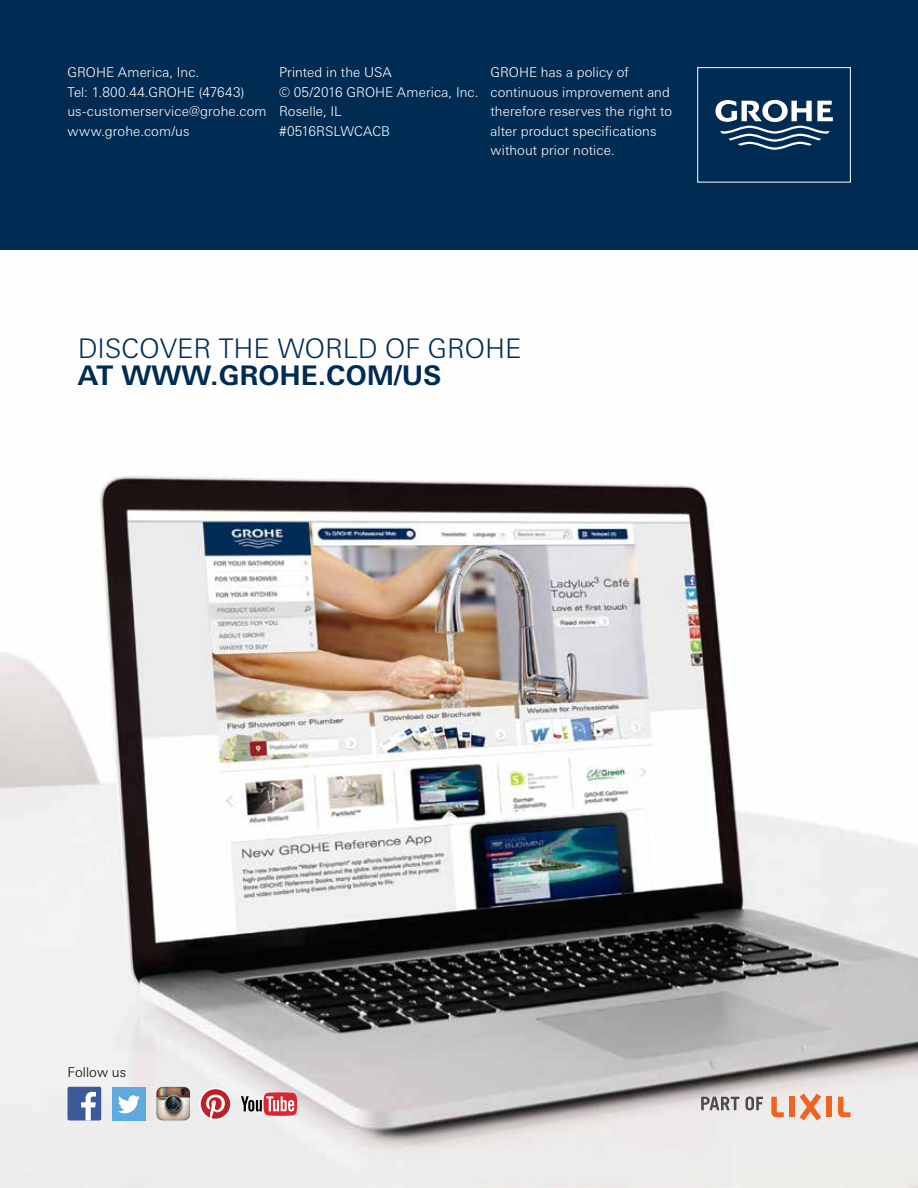
<style>
.page{position:relative;width:918px;height:1188px;background:#fff}
.page>*{position:absolute;margin:0;border:0;box-sizing:border-box;transform-origin:0 0}
.t1{font:300 27px "LT Univers Basic";color:#002b53}
.t2{font:700 27px "LT Univers Basic";color:#002b53}
.t3{font:300 13.5px/19.5px "LT Univers Basic";letter-spacing:.005em;color:#fff}
.t4{font:300 13.5px "LT Univers Basic";letter-spacing:.005em;color:#000}
</style>
<div class="page">
<img style="left:0;top:475px;width:918px;height:713px">
<div style="left:68px;top:1087px;width:33px;height:33px;background:#3c5a99;border-radius:2px"></div>
<svg style="left:81px;top:1092px;width:15px;height:28px"></svg>
<div style="left:112px;top:1087px;width:34px;height:33px;background:#5ea9dd"></div>
<svg style="left:118px;top:1095px;width:22px;height:18px"></svg>
<svg style="left:241px;top:1092px;width:56px;height:24px"></svg>
<svg style="left:199px;top:1087px;width:33px;height:33px"></svg>
<svg style="left:201px;top:1089px;width:29px;height:30px"></svg>
<img style="left:156px;top:1087px;width:34px;height:33px">
<div style="left:0;top:0;width:918px;height:250px;background:#002b53"></div>
<svg style="left:771px;top:1097px;width:13px;height:20px"></svg>
<svg style="left:838px;top:1097px;width:12px;height:20px"></svg>
<div style="left:789px;top:1097px;width:6px;height:20px;background:#f26322"></div>
<div style="left:826px;top:1097px;width:6px;height:20px;background:#f26322"></div>
<svg style="left:800px;top:1094px;width:21px;height:26px"></svg>
<svg style="left:701px;top:1097px;width:38px;height:13px"></svg>
<svg style="left:745px;top:1097px;width:18px;height:13px"></svg>
<svg style="left:715px;top:100px;width:118px;height:50px"></svg>
<p class="t3" style="left:68px;top:63px;width:201px">GROHE America, Inc.<br>Tel: 1.800.44.GROHE (47643) us-customerservice@grohe.com www.grohe.com/us</p>
<p class="t3" style="left:279px;top:63px;width:201px">Printed in the USA<br>© 05/2016 GROHE America, Inc.<br>Roselle, IL<br>#0516RSLWCACB</p>
<p class="t3" style="left:491px;top:63px;width:183px">GROHE has a policy of continuous improvement and therefore reserves the right to alter product specifications without prior notice.</p>
<h1 class="t1" style="left:78px;top:333px;width:445px">DISCOVER THE WORLD OF GROHE</h1>
<h1 class="t2" style="left:78px;top:359px;width:365px">AT WWW.GROHE.COM/US</h1>
<p class="t4" style="left:68px;top:1064px;width:60px">Follow us</p>
</div>
